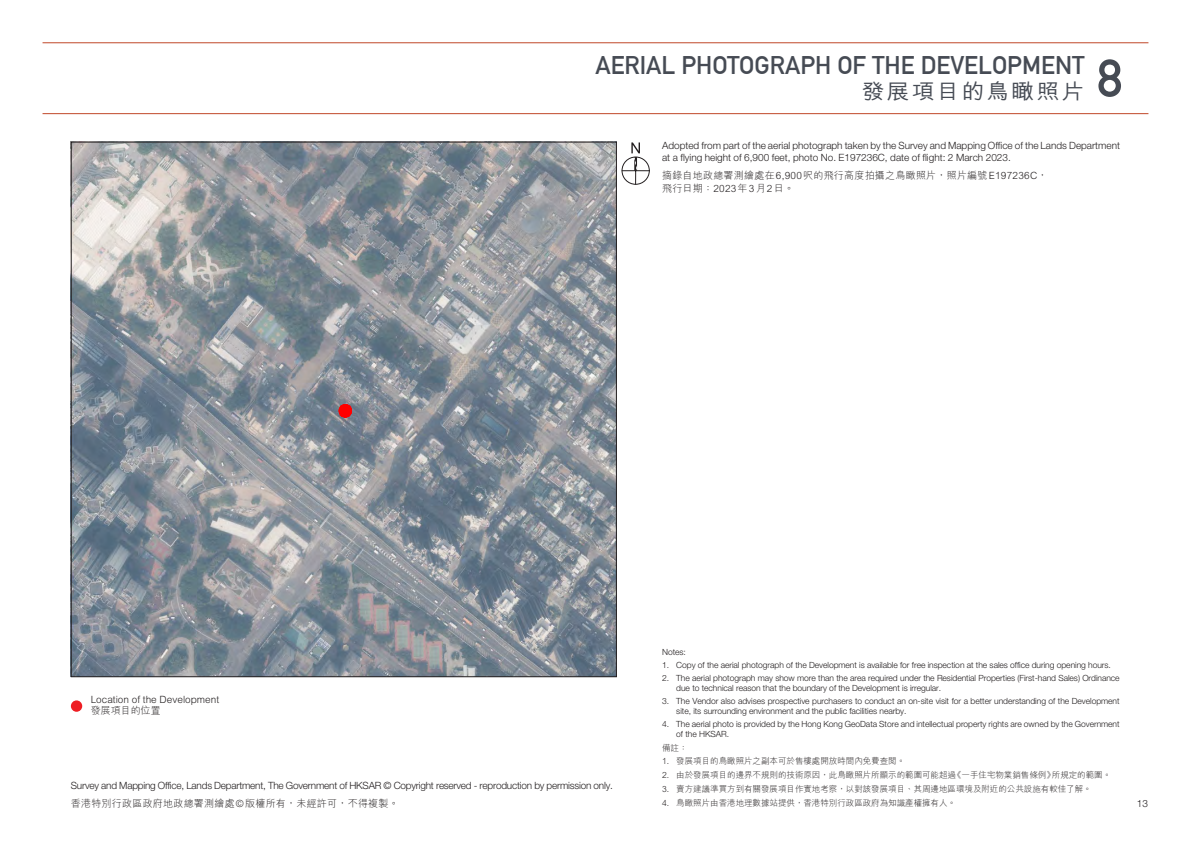
<style>
.page{position:relative;width:1191px;height:842px;background:#fff}
.page>*{position:absolute;margin:0;border:0;box-sizing:border-box;transform-origin:0 0}
.Big_Number_R{font:700 52px "DIN Alternate";color:#464b54}
.Page_Headline_Eng_R{font:700 25px "DIN Alternate";color:#464b54}
.Page_Headline_Chi_R{font:500 21px "M Hei HK";letter-spacing:.08em;color:#464b54;scale:1.1 1}
.Eng_body_text{font:300 10px/12px "Helvetica Neue LT Pro";color:#231f20}
.Eng_body_text-2{font:300 10px "Helvetica Neue LT Pro";letter-spacing:-.02em;color:#231f20}
.Chi_body_text{font:300 10px/13.5px "M Hei HK";letter-spacing:.025em;color:#231f20}
.C-table_text{font:300 10px "M Hei HK";color:#231f20}
.small-notes{font:300 8.5px/10px "Helvetica Neue LT Pro";letter-spacing:-.005em;color:#231f20}
.C-small-notes{font:300 8.5px "M Hei HK";letter-spacing:-.005em;color:#231f20}
</style>
<div class="page">
<hr style="left:43px;top:43px;width:1105px;height:1px;background:#c14829">
<hr style="left:43px;top:113px;width:1105px;height:1px;background:#c14829">
<div style="left:71px;top:700px;width:11px;height:12px;background:#ee1d23;border-radius:50%"></div>
<svg style="left:621px;top:142px;width:29px;height:43px"></svg>
<svg style="left:73px;top:144px;width:542px;height:531px;background:#8e959c"></svg>
<p class="Page_Headline_Eng_R" style="left:595px;top:46px;width:491px">AERIAL PHOTOGRAPH OF THE DEVELOPMENT</p>
<p class="Page_Headline_Chi_R" style="left:861px;top:76px;width:204px">發展項目的鳥瞰照片</p>
<p class="Big_Number_R" style="left:1097px;top:39px;width:26px">8</p>
<p class="Eng_body_text" style="left:662px;top:139px;width:459px">Adopted from part of the aerial photograph taken by the Survey and Mapping Office of the Lands Department at a flying height of 6,900 feet, photo No. E197236C, date of flight: 2 March 2023.</p>
<p class="Chi_body_text" style="left:662px;top:168px;width:387px">摘錄自地政總署測繪處在6,900呎的飛行高度拍攝之鳥瞰照片，照片編號E197236C，飛行日期：2023年3月2日。</p>
<p class="C-table_text" style="left:91px;top:692px;width:130px">Location of the Development</p>
<p class="C-table_text" style="left:91px;top:703px;width:71px">發展項目的位置</p>
<p class="Eng_body_text-2" style="left:71px;top:779px;width:543px">Survey and Mapping Office, Lands Department, The Government of HKSAR © Copyright reserved - reproduction by permission only.</p>
<p class="Chi_body_text" style="left:71px;top:796px;width:329px">香港特別行政區政府地政總署測繪處©版權所有，未經許可，不得複製。</p>
<p class="small-notes" style="left:662px;top:647px;width:25px">Notes:</p>
<p class="small-notes" style="left:662px;top:660px;width:450px">1. Copy of the aerial photograph of the Development is available for free inspection at the sales office during opening hours.</p>
<p class="small-notes" style="left:676px;top:673px;width:445px;text-indent:-14px">2. The aerial photograph may show more than the area required under the Residential Properties (First-hand Sales) Ordinance due to technical reason that the boundary of the Development is irregular.</p>
<p class="small-notes" style="left:676px;top:696px;width:445px;text-indent:-14px">3. The Vendor also advises prospective purchasers to conduct an on-site visit for a better understanding of the Development site, its surrounding environment and the public facilities nearby.</p>
<p class="small-notes" style="left:676px;top:718px;width:445px;text-indent:-14px">4. The aerial photo is provided by the Hong Kong GeoData Store and intellectual property rights are owned by the Government of the HKSAR.</p>
<p class="C-small-notes" style="left:662px;top:741px;width:27px">備註：</p>
<p class="C-small-notes" style="left:662px;top:755px;width:245px">1. 發展項目的鳥瞰照片之副本可於售樓處開放時間內免費查閱。</p>
<p class="C-small-notes" style="left:662px;top:769px;width:450px">2. 由於發展項目的邊界不規則的技術原因，此鳥瞰照片所顯示的範圍可能超過《一手住宅物業銷售條例》所規定的範圍。</p>
<p class="C-small-notes" style="left:662px;top:783px;width:431px">3. 賣方建議準買方到有關發展項目作實地考察，以對該發展項目、其周邊地區環境及附近的公共設施有較佳了解。</p>
<p class="C-small-notes" style="left:662px;top:797px;width:295px">4. 鳥瞰照片由香港地理數據站提供，香港特別行政區政府為知識產權擁有人。</p>
<p class="Eng_body_text" style="left:1136px;top:797px;width:13px">13</p>
</div>
